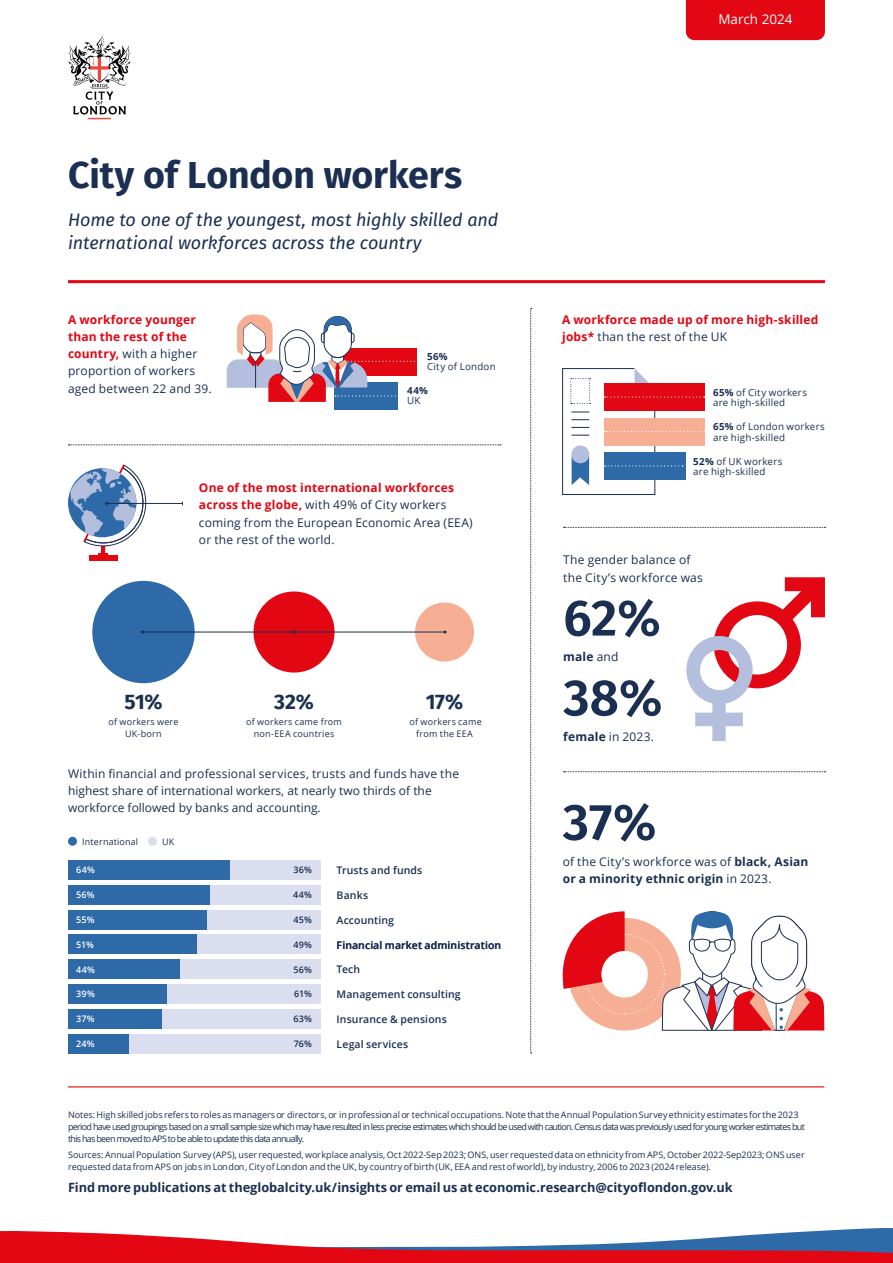
<style>
.page{position:relative;width:893px;height:1263px;background:#fff}
.page>*{position:absolute;margin:0;border:0;box-sizing:border-box;transform-origin:0 0}
.numbers{font:600 51.15px "Fira Sans";color:#1a2f51}
.Heading{font:700 37.5px "Fira Sans";letter-spacing:-.005em;color:#1a2f51}
.Body{font:700 21px "Fira Sans";color:#1a2f51}
.Standfirst{font:italic 18px/22.5px "Fira Sans";letter-spacing:-.005em;color:#1a2f51}
.t1{font:13.5px "Open Sans";color:#fff}
.Footnotes{font:700 12.75px "Open Sans";letter-spacing:-.005em;color:#1a2f51}
.Body-2{font:12px/17.2px "Open Sans";letter-spacing:.015em;color:#1a2f51}
.Body-3{font:700 12px/17.2px "Open Sans";letter-spacing:.015em;color:#1a2f51}
.Body-4{font:700 12px/17.2px "Open Sans";letter-spacing:.015em;color:#e30613}
.t2{font:600 10.5px "Open Sans";letter-spacing:.01em;color:#1a2f51}
.Body-5{font:9.75px/10.5px "Open Sans";letter-spacing:.025em;color:#1a2f51}
.Body-6{font:700 9.75px "Open Sans";color:#1a2f51}
.Footnotes-2{font:9px/12px "Open Sans";letter-spacing:-.08em;color:#1a2f51}
.Footnotes-3{font:9px/12px "Open Sans";letter-spacing:-.005em;color:#1a2f51}
.Body-7{font:9px/12px "Open Sans";letter-spacing:.025em;color:#1a2f51;text-align:center}
.t3{font:600 9px "Open Sans";letter-spacing:.025em;color:#fff}
.t4{font:600 9px "Open Sans";letter-spacing:.03em;color:#1a2f51}
.Footnotes-4{font:9px "Open Sans";letter-spacing:.015em;color:#1a2f51}
.s1{font-weight:700;color:#e30613}
.s2{font-weight:400;color:#1a2f51}
.s3{font-weight:700}
.s4{font-weight:400}
</style>
<div class="page">
<svg style="left:68px;top:34px;width:63px;height:85px"></svg>
<div style="left:686px;top:0;width:139px;height:40px;background:#e30613"></div>
<svg style="left:0;top:1228px;width:893px;height:35px"></svg>
<div style="left:92px;top:581px;width:103px;height:102px;background:#2d6aa7;border-radius:51px"></div>
<div style="left:253px;top:591px;width:82px;height:81px;background:#e30613;border-radius:41px"></div>
<div style="left:415px;top:602px;width:59px;height:59px;background:#f6af95;border-radius:30px"></div>
<hr style="left:68px;top:1086px;width:756px;height:2px;background:#e94740">
<svg style="left:68px;top:444px;width:433px;height:1px"></svg>
<svg style="left:564px;top:527px;width:262px;height:1px"></svg>
<svg style="left:564px;top:771px;width:262px;height:1px"></svg>
<div style="left:335px;top:382px;width:63px;height:28px;background:#2d6aa7"></div>
<svg style="left:562px;top:368px;width:143px;height:127px"></svg>
<svg style="left:530px;top:308px;width:2px;height:745px"></svg>
<hr style="left:142px;top:632px;width:152px;height:1px;background:#1a2f51">
<hr style="left:293px;top:632px;width:152px;height:1px;background:#1a2f51">
<div style="left:148px;top:837px;width:9px;height:9px;background:#dadeef;border-radius:50%"></div>
<div style="left:68px;top:837px;width:9px;height:9px;background:#2d6aa7;border-radius:50%"></div>
<div style="left:207px;top:910px;width:113px;height:19px;background:#dadeef"></div>
<div style="left:68px;top:910px;width:139px;height:19px;background:#2d6aa7"></div>
<div style="left:179px;top:960px;width:141px;height:19px;background:#dadeef"></div>
<div style="left:68px;top:960px;width:111px;height:19px;background:#2d6aa7"></div>
<div style="left:197px;top:935px;width:123px;height:19px;background:#dadeef"></div>
<div style="left:68px;top:935px;width:129px;height:19px;background:#2d6aa7"></div>
<div style="left:209px;top:885px;width:111px;height:19px;background:#dadeef"></div>
<div style="left:68px;top:885px;width:141px;height:19px;background:#2d6aa7"></div>
<div style="left:161px;top:1009px;width:159px;height:19px;background:#dadeef"></div>
<div style="left:68px;top:1009px;width:93px;height:19px;background:#2d6aa7"></div>
<div style="left:129px;top:1034px;width:191px;height:19px;background:#dadeef"></div>
<div style="left:68px;top:1034px;width:61px;height:19px;background:#2d6aa7"></div>
<div style="left:166px;top:985px;width:154px;height:19px;background:#dadeef"></div>
<div style="left:68px;top:985px;width:98px;height:19px;background:#2d6aa7"></div>
<div style="left:230px;top:860px;width:90px;height:19px;background:#dadeef"></div>
<div style="left:68px;top:860px;width:162px;height:19px;background:#2d6aa7"></div>
<svg style="left:686px;top:577px;width:139px;height:164px"></svg>
<svg style="left:562px;top:911px;width:263px;height:120px"></svg>
<div style="left:89px;top:556px;width:28px;height:5px;background:#e30613"></div>
<hr style="left:107px;top:503px;width:75px;height:1px;background:#1a2f51">
<svg style="left:70px;top:464px;width:76px;height:92px"></svg>
<hr style="left:68px;top:280px;width:757px;height:3px;background:#e30613">
<svg style="left:227px;top:314px;width:190px;height:88px"></svg>
<p class="Heading" style="left:68px;top:144px;width:395px">City of London workers</p>
<p class="Standfirst" style="left:68px;top:208px;width:432px">Home to one of the youngest, most highly skilled and international workforces across the country</p>
<p class="t1" style="left:718px;top:10px;width:76px">March 2024</p>
<p class="Body-2" style="left:68px;top:310px;width:145px"><span class="s1">A workforce younger than the rest of the country,</span> with a higher proportion of workers aged between 22 and 39.</p>
<p class="Body-4" style="left:562px;top:310px;width:258px">A workforce made up of more high-skilled jobs* <span class="s2">than the rest of the UK</span></p>
<p class="Body-6" style="left:427px;top:349px;width:22px">56%</p>
<p class="Body-5" style="left:427px;top:361px;width:70px">City of London</p>
<p class="Body-6" style="left:407px;top:383px;width:22px">44%</p>
<p class="Body-5" style="left:407px;top:395px;width:15px">UK</p>
<p class="Body-5" style="left:713px;top:386px;width:95px"><span class="s3">65%</span> of City workers are high-skilled</p>
<p class="Body-5" style="left:713px;top:421px;width:113px"><span class="s3">65%</span> of London workers are high-skilled</p>
<p class="Body-2" style="left:199px;top:479px;width:275px"><span class="s1">One of the most international workforces across the globe,</span> with 49% of City workers coming from the European Economic Area (EEA) or the rest of the world.</p>
<p class="Body" style="left:124px;top:684px;width:40px">51%</p>
<p class="Body" style="left:274px;top:684px;width:41px">32%</p>
<p class="Body" style="left:426px;top:684px;width:39px">17%</p>
<p class="Body-7" style="left:108px;top:716px;width:72px">of workers were<br>UK-born</p>
<p class="Body-7" style="left:246px;top:716px;width:97px">of workers came from non-EEA countries</p>
<p class="Body-7" style="left:410px;top:716px;width:74px">of workers came from the EEA</p>
<p class="Body-2" style="left:68px;top:764px;width:393px">Within financial and professional services, trusts and funds have the highest share of international workers, at nearly two thirds of the workforce followed by banks and accounting.</p>
<p class="Footnotes-4" style="left:82px;top:835px;width:57px">International</p>
<p class="Footnotes-3" style="left:162px;top:835px;width:14px">UK</p>
<p class="t3" style="left:76px;top:864px;width:20px">64%</p>
<p class="t4" style="left:293px;top:864px;width:20px">36%</p>
<p class="t2" style="left:337px;top:863px;width:87px">Trusts and funds</p>
<p class="t3" style="left:76px;top:889px;width:20px">56%</p>
<p class="t4" style="left:293px;top:889px;width:20px">44%</p>
<p class="t2" style="left:337px;top:888px;width:33px">Banks</p>
<p class="t3" style="left:76px;top:914px;width:20px">55%</p>
<p class="t4" style="left:293px;top:914px;width:20px">45%</p>
<p class="t2" style="left:337px;top:913px;width:59px">Accounting</p>
<p class="t3" style="left:76px;top:963px;width:20px">44%</p>
<p class="t4" style="left:293px;top:963px;width:20px">56%</p>
<p class="t2" style="left:337px;top:962px;width:25px">Tech</p>
<p class="t3" style="left:76px;top:938px;width:19px">51%</p>
<p class="t4" style="left:293px;top:938px;width:20px">49%</p>
<p class="t2" style="left:337px;top:937px;width:166px">Financial market administration</p>
<p class="t3" style="left:76px;top:988px;width:20px">39%</p>
<p class="t4" style="left:294px;top:988px;width:19px">61%</p>
<p class="t2" style="left:337px;top:987px;width:126px">Management consulting</p>
<p class="t3" style="left:76px;top:1013px;width:20px">37%</p>
<p class="t4" style="left:293px;top:1013px;width:20px">63%</p>
<p class="t2" style="left:337px;top:1012px;width:112px">Insurance &amp; pensions</p>
<p class="t3" style="left:76px;top:1038px;width:20px">24%</p>
<p class="t4" style="left:294px;top:1038px;width:20px">76%</p>
<p class="t2" style="left:337px;top:1037px;width:73px">Legal services</p>
<p class="Body-5" style="left:693px;top:456px;width:91px"><span class="s3">52%</span> of UK workers are high-skilled</p>
<p class="Body-2" style="left:563px;top:551px;width:141px">The gender balance of the City’s workforce was</p>
<p class="numbers" style="left:563px;top:576px;width:99px">62%</p>
<p class="Body-3" style="left:563px;top:648px;width:57px">male <span class="s4">and</span></p>
<p class="numbers" style="left:563px;top:655px;width:101px">38%</p>
<p class="Body-2" style="left:563px;top:728px;width:92px"><span class="s3">female</span> in 2023.</p>
<p class="numbers" style="left:563px;top:780px;width:95px">37%</p>
<p class="Body-3" style="left:563px;top:852px;width:247px"><span class="s4">of the City’s workforce was of</span> black, Asian or a minority ethnic origin <span class="s4">in 2023.</span></p>
<p class="Footnotes-2" style="left:68px;top:1108px;width:738px">Notes: High skilled jobs refers to roles as managers or directors, or in professional or technical occupations. Note that the Annual Population Survey ethnicity estimates for the 2023 period have used groupings based on a small sample size which may have resulted in less precise estimates which should be used with caution. Census data was previously used for young worker estimates but this has been moved to APS to be able to update this data annually.</p>
<p class="Footnotes-3" style="left:68px;top:1149px;width:738px">Sources: Annual Population Survey (APS), user requested, workplace analysis, Oct 2022-Sep 2023; ONS, user requested data on ethnicity from APS, October 2022-Sep2023; ONS user requested data from APS on jobs in London, City of London and the UK, by country of birth (UK, EEA and rest of world), by industry, 2006 to 2023 (2024 release).</p>
<p class="Footnotes" style="left:68px;top:1178px;width:666px">Find more publications at theglobalcity.uk/insights or email us at economic.research@cityoflondon.gov.uk</p>
</div>
